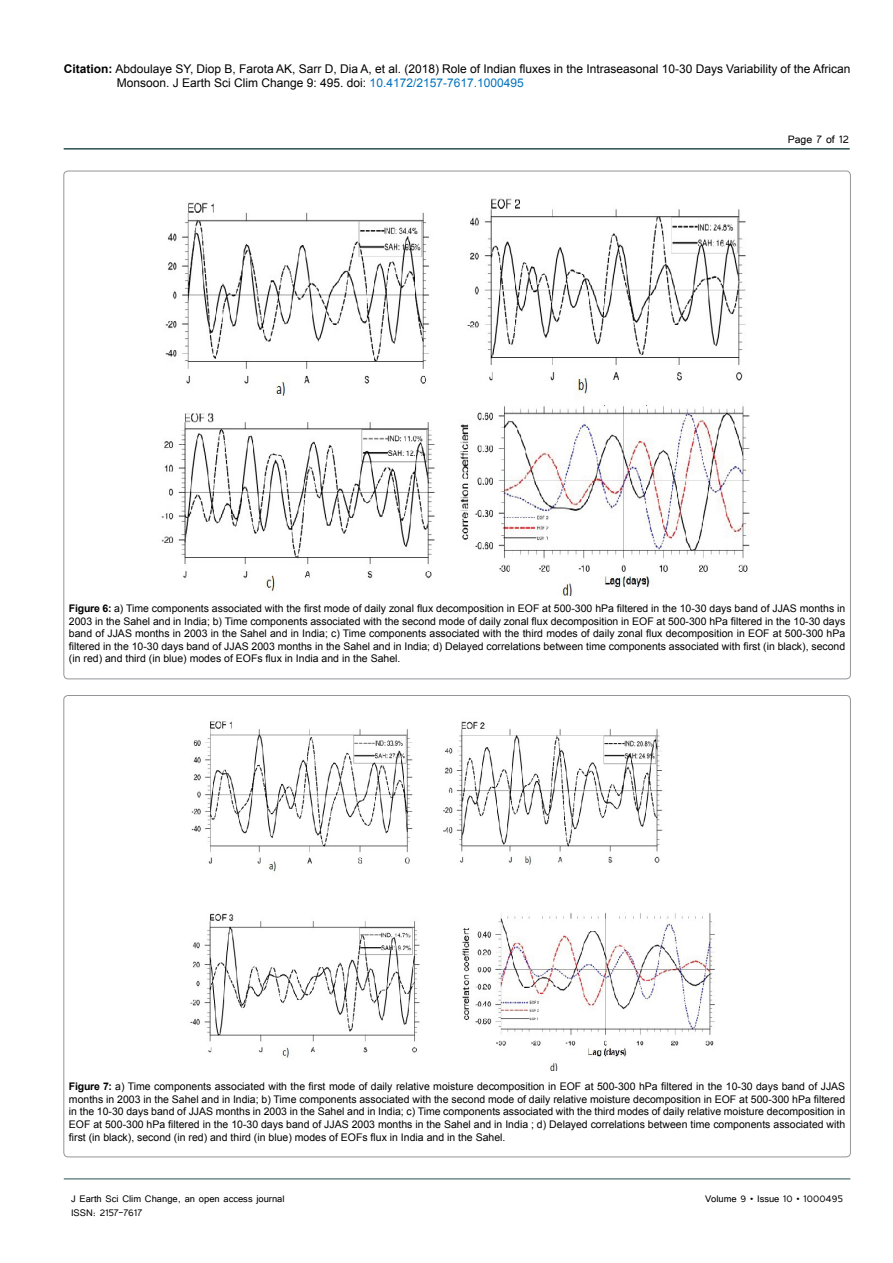
<style>
.page{position:relative;width:893px;height:1263px;background:#fff}
.page>*{position:absolute;margin:0;border:0;box-sizing:border-box;transform-origin:0 0}
.t1{font:13.5px "Tunga";color:#000}
.t2{font:12px/14.4px "Arial";color:#000}
.t3{font:12px "Tunga";color:#000}
.t4{font:10.5px/12.6px "Arial";color:#000;text-align:justify}
.s1{font-weight:700}
.s2{color:#0072bc}
</style>
<div class="page">
<hr style="left:64px;top:148px;width:786px;height:2px;background:#265150">
<hr style="left:64px;top:1179px;width:786px;height:1px;background:#265150">
<img style="left:161px;top:198px;width:589px;height:398px">
<img style="left:190px;top:721px;width:525px;height:349px">
<p class="t2" style="left:117px;top:61px;width:735px;text-indent:-53px"><span class="s1">Citation:</span> Abdoulaye SY, Diop B, Farota AK, Sarr D, Dia A, et al. (2018) Role of Indian fluxes in the Intraseasonal 10-30 Days Variability of the African<br>Monsoon. J Earth Sci Clim Change 9: 495. doi: <span class="s2">10.4172/2157-7617.1000495</span></p>
<p class="t1" style="left:788px;top:131px;width:63px">Page 7 of 12</p>
<p class="t4" style="left:69px;top:602px;width:778px"><span class="s1">Figure 6:</span> a) Time components associated with the first mode of daily zonal flux decomposition in EOF at 500-300 hPa filtered in the 10-30 days band of JJAS months in 2003 in the Sahel and in India; b) Time components associated with the second mode of daily zonal flux decomposition in EOF at 500-300 hPa filtered in the 10-30 days band of JJAS months in 2003 in the Sahel and in India; c) Time components associated with the third modes of daily zonal flux decomposition in EOF at 500-300 hPa filtered in the 10-30 days band of JJAS 2003 months in the Sahel and in India; d) Delayed correlations between time components associated with first (in black), second (in red) and third (in blue) modes of EOFs flux in India and in the Sahel.</p>
<p class="t4" style="left:69px;top:1080px;width:778px"><span class="s1">Figure 7:</span> a) Time components associated with the first mode of daily relative moisture decomposition in EOF at 500-300 hPa filtered in the 10-30 days band of JJAS months in 2003 in the Sahel and in India; b) Time components associated with the second mode of daily relative moisture decomposition in EOF at 500-300 hPa filtered in the 10-30 days band of JJAS months in 2003 in the Sahel and in India; c) Time components associated with the third modes of daily relative moisture decomposition in EOF at 500-300 hPa filtered in the 10-30 days band of JJAS 2003 months in the Sahel and in India ; d) Delayed correlations between time components associated with first (in black), second (in red) and third (in blue) modes of EOFs flux in India and in the Sahel.</p>
<p class="t3" style="left:71px;top:1190px;width:215px">J Earth Sci Clim Change, an open access journal</p>
<p class="t3" style="left:705px;top:1190px;width:139px">Volume 9 • Issue 10 • 1000495</p>
<p class="t3" style="left:71px;top:1205px;width:73px">ISSN: 2157-7617</p>
</div>
